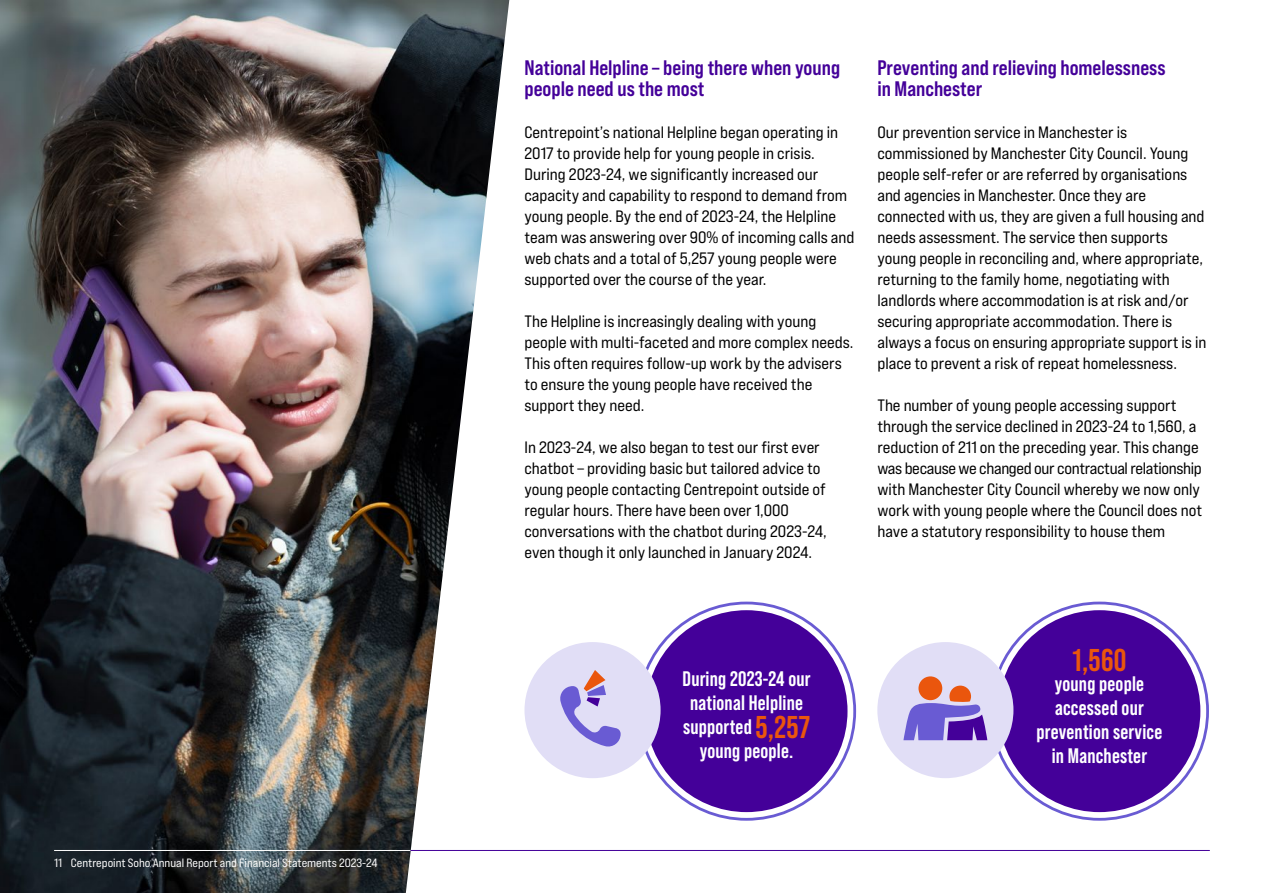
<style>
.page{position:relative;width:1263px;height:893px;background:#fff}
.page>*{position:absolute;margin:0;border:0;box-sizing:border-box;transform-origin:0 0}
.t1{font:700 31.5px "Bebas Neue Pro";color:#ea560d}
.t2{font:700 21px/24px "Bebas Neue Pro";letter-spacing:.01em;color:#fff;text-align:center}
.t3{font:21px/21px "Bebas Neue Pro Sm E Bd";color:#409}
.t4{font:16.5px/21px "Bebas Neue Pro Exp Rg";color:#000}
.t5{font:12px "Bebas Neue Pro Exp Rg";color:#fff}
.s1{font-size:31.5px;color:#ea560d}
</style>
<div class="page">
<img style="left:0;top:0;width:406px;height:893px">
<svg style="left:406px;top:0;width:308px;height:891px"></svg>
<hr style="left:410px;top:850px;width:800px;height:1px;background:#409">
<hr style="left:54px;top:850px;width:356px;height:1px;background:#fff">
<div style="left:646px;top:610px;width:201px;height:202px;background:#409;border-radius:50%"></div>
<div style="left:524px;top:642px;width:137px;height:136px;background:#e1def6;border-radius:50%"></div>
<div style="left:998px;top:610px;width:202px;height:202px;background:#409;border-radius:50%"></div>
<div style="left:877px;top:642px;width:136px;height:136px;background:#e1def6;border-radius:50%"></div>
<div style="left:918px;top:676px;width:24px;height:24px;background:#ea560d;border-radius:50%"></div>
<svg style="left:903px;top:686px;width:84px;height:54px"></svg>
<svg style="left:560px;top:670px;width:61px;height:77px"></svg>
<p class="t5" style="left:54px;top:856px;width:325px">11 Centrepoint Soho Annual Report and Financial Statements 2023-24</p>
<p class="t3" style="left:524px;top:57px;width:317px">National Helpline – being there when young people need us the most</p>
<p class="t4" style="left:524px;top:121px;width:331px">Centrepoint’s national Helpline began operating in 2017 to provide help for young people in crisis.<br>During 2023-24, we significantly increased our capacity and capability to respond to demand from young people. By the end of 2023-24, the Helpline team was answering over 90% of incoming calls and web chats and a total of 5,257 young people were supported over the course of the year.</p>
<p class="t4" style="left:524px;top:310px;width:331px">The Helpline is increasingly dealing with young people with multi-faceted and more complex needs.<br>This often requires follow-up work by the advisers to ensure the young people have received the support they need.</p>
<p class="t4" style="left:524px;top:437px;width:304px">In 2023-24, we also began to test our first ever chatbot – providing basic but tailored advice to young people contacting Centrepoint outside of regular hours. There have been over 1,000 conversations with the chatbot during 2023-24, even though it only launched in January 2024.</p>
<p class="t3" style="left:877px;top:57px;width:290px">Preventing and relieving homelessness in Manchester</p>
<p class="t4" style="left:877px;top:121px;width:330px">Our prevention service in Manchester is commissioned by Manchester City Council. Young people self-refer or are referred by organisations and agencies in Manchester. Once they are connected with us, they are given a full housing and needs assessment. The service then supports young people in reconciling and, where appropriate, returning to the family home, negotiating with landlords where accommodation is at risk and/or securing appropriate accommodation. There is always a focus on ensuring appropriate support is in place to prevent a risk of repeat homelessness.</p>
<p class="t4" style="left:877px;top:395px;width:326px">The number of young people accessing support through the service declined in 2023-24 to 1,560, a reduction of 211 on the preceding year. This change was because we changed our contractual relationship with Manchester City Council whereby we now only work with young people where the Council does not have a statutory responsibility to house them</p>
<p class="t2" style="left:683px;top:666px;width:129px">During 2023-24 our national Helpline supported <span class="s1">5,257 </span>young people.</p>
<h1 class="t1" style="left:1072px;top:642px;width:55px">1,560</h1>
<p class="t2" style="left:1036px;top:671px;width:127px">young people accessed our prevention service in Manchester</p>
</div>
